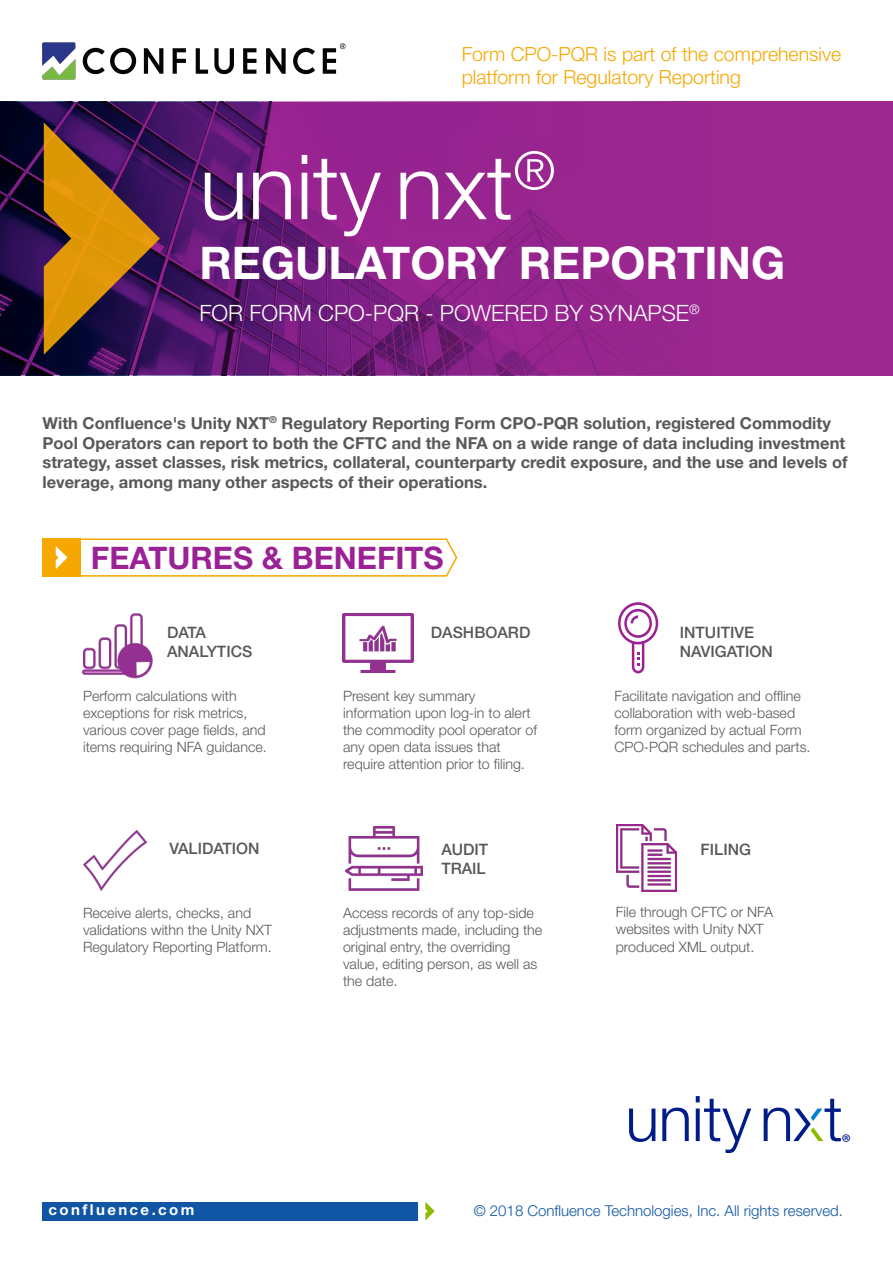
<style>
.page{position:relative;width:893px;height:1263px;background:#fff}
.page>*{position:absolute;margin:0;border:0;box-sizing:border-box;transform-origin:0 0}
.t1{font:300 90px "Helvetica Neue LT Std";color:#fff}
.t2{font:700 45px "Helvetica Neue LT Std";color:#fff}
.t3{font:700 31.05px "Helvetica Neue LT Std";color:#9b2295}
.t4{font:22.95px "Myriad Pro";color:#001c88}
.t5{font:300 22.5px "Helvetica Neue";color:#fff}
.t6{font:300 19.5px/23.4px "Helvetica Neue";color:#f6a800}
.t7{font:700 16.5px/19.8px "Helvetica Neue LT Std";color:#57585a}
.t8{font:500 15.75px/18.9px "Helvetica Neue LT Std";color:#57585a}
.t9{font:300 15px "Helvetica Neue";color:#1056a4}
.t10{font:700 15px "Helvetica Neue LT Std";letter-spacing:.16em;color:#fff}
.t11{font:300 14.25px/17.1px "Helvetica Neue";color:#57585a}
</style>
<div class="page">
<img style="left:43px;top:43px;width:302px;height:36px">
<svg style="left:0;top:102px;width:893px;height:273px;background:#812082"></svg>
<svg style="left:44px;top:122px;width:116px;height:233px;background:#814f2f"></svg>
<svg style="left:43px;top:538px;width:414px;height:39px"></svg>
<div style="left:43px;top:1202px;width:375px;height:18px;background:#1056a4"></div>
<svg style="left:425px;top:1202px;width:10px;height:18px"></svg>
<svg style="left:629px;top:1108px;width:26px;height:34px"></svg>
<svg style="left:662px;top:1107px;width:27px;height:34px"></svg>
<svg style="left:696px;top:1096px;width:55px;height:57px"></svg>
<svg style="left:764px;top:1099px;width:77px;height:42px"></svg>
<svg style="left:618px;top:602px;width:40px;height:71px"></svg>
<img style="left:345px;top:826px;width:78px;height:64px">
<img style="left:343px;top:613px;width:71px;height:60px">
<img style="left:81px;top:613px;width:72px;height:66px">
<img style="left:616px;top:825px;width:60px;height:66px">
<img style="left:84px;top:830px;width:62px;height:61px">
<h3 class="t6" style="left:462px;top:41px;width:381px">Form CPO-PQR is part of the comprehensive platform for Regulatory Reporting</h3>
<h1 class="t1" style="left:199px;top:132px;width:357px">unity nxt<sup>®</sup></h1>
<h2 class="t2" style="left:199px;top:235px;width:587px">REGULATORY REPORTING</h2>
<h3 class="t5" style="left:199px;top:295px;width:502px">FOR FORM CPO-PQR - POWERED BY SYNAPSE<sup>®</sup></h3>
<p class="t7" style="left:43px;top:413px;width:807px">With Confluence's Unity NXT<sup>®</sup> Regulatory Reporting Form CPO-PQR solution, registered Commodity Pool Operators can report to both the CFTC and the NFA on a wide range of data including investment strategy, asset classes, risk metrics, collateral, counterparty credit exposure, and the use and levels of leverage, among many other aspects of their operations.</p>
<h3 class="t3" style="left:91px;top:539px;width:354px">FEATURES &amp; BENEFITS</h3>
<p class="t8" style="left:167px;top:623px;width:87px">DATA<br>ANALYTICS</p>
<p class="t8" style="left:431px;top:623px;width:101px">DASHBOARD</p>
<p class="t8" style="left:680px;top:623px;width:94px">INTUITIVE<br>NAVIGATION</p>
<p class="t11" style="left:83px;top:686px;width:185px">Perform calculations with exceptions for risk metrics, various cover page fields, and items requiring NFA guidance.</p>
<p class="t11" style="left:343px;top:686px;width:196px">Present key summary information upon log-in to alert the commodity pool operator of any open data issues that require attention prior to filing.</p>
<p class="t11" style="left:614px;top:686px;width:198px">Facilitate navigation and offline collaboration with web-based form organized by actual Form<br>CPO-PQR schedules and parts.</p>
<p class="t8" style="left:169px;top:839px;width:92px">VALIDATION</p>
<p class="t8" style="left:441px;top:840px;width:48px">AUDIT<br>TRAIL</p>
<p class="t8" style="left:701px;top:840px;width:52px">FILING</p>
<p class="t11" style="left:83px;top:903px;width:190px">Receive alerts, checks, and validations withn the Unity NXT<br>Regulatory Reporting Platform.</p>
<p class="t11" style="left:343px;top:903px;width:201px">Access records of any top-side adjustments made, including the original entry, the overriding value, editing person, as well as the date.</p>
<p class="t11" style="left:616px;top:903px;width:159px">File through CFTC or NFA websites with Unity NXT produced XML output.</p>
<h3 class="t4" style="left:842px;top:1128px;width:11px">®</h3>
<p class="t10" style="left:49px;top:1200px;width:147px">confluence.com</p>
<p class="t9" style="left:474px;top:1198px;width:371px">© 2018 Confluence Technologies, Inc. All rights reserved.</p>
</div>
